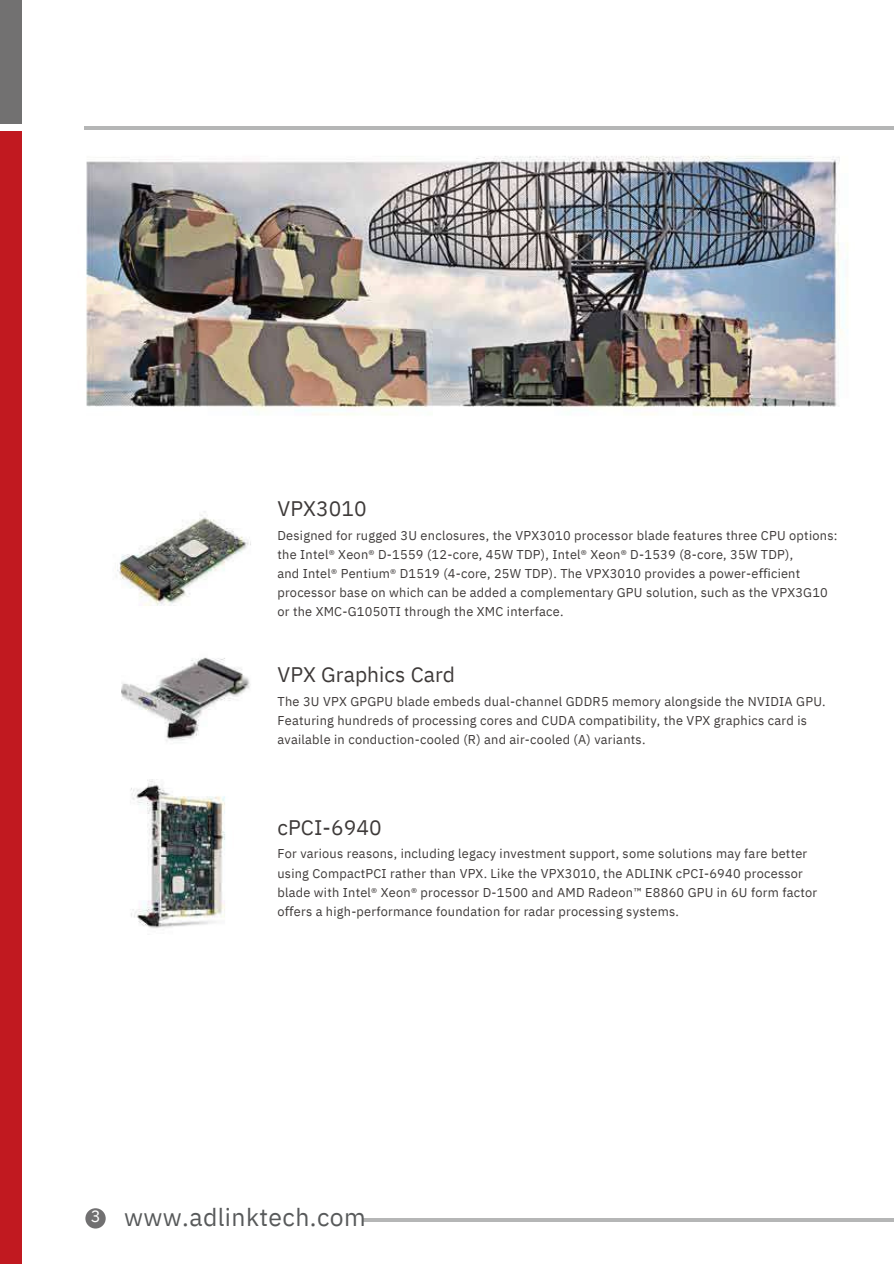
<style>
.page{position:relative;width:894px;height:1264px;background:#fff}
.page>*{position:absolute;margin:0;border:0;box-sizing:border-box;transform-origin:0 0}
.t1{font:24.75px "IBM Plex Sans";letter-spacing:.015em;color:#585a5b}
.t2{font:21px "IBM Plex Sans";letter-spacing:.005em;color:#3e3a39}
.t3{font:16.5px "IBM Plex Sans";color:#fff}
.t4{font:12.75px/19.2px "IBM Plex Sans";letter-spacing:.02em;color:#3e3a39}
.s1{font-family:"Noto Sans"}
</style>
<div class="page">
<img style="left:84px;top:129px;width:809px;height:1100px">
<div style="left:0;top:131px;width:22px;height:1132px;background:#c11920"></div>
<div style="left:0;top:0;width:22px;height:124px;background:#727171"></div>
<div style="left:85px;top:1208px;width:21px;height:20px;background:#717071;border-radius:50%"></div>
<hr style="left:84px;top:126px;width:809px;height:3px;background:#b5b6b6">
<hr style="left:363px;top:1218px;width:530px;height:3px;background:#b5b6b6">
<p class="t2" style="left:277px;top:494px;width:91px">VPX3010</p>
<p class="t4" style="left:277px;top:525px;width:561px">Designed for rugged 3U enclosures, the VPX3010 processor blade features three CPU options: the Intel® Xeon® D-1559 (12-core, 45W TDP), Intel® Xeon® D-1539 (8-core, 35W TDP),</p>
<p class="t4" style="left:277px;top:563px;width:551px">and Intel® Pentium® D1519 (4-core, 25W TDP). The VPX3010 provides a power-e<span class="s1">ffi</span>cient processor base on which can be added a complementary GPU solution, such as the VPX3G10</p>
<p class="t4" style="left:277px;top:601px;width:287px">or the XMC-G1050TI through the XMC interface.</p>
<p class="t2" style="left:277px;top:660px;width:179px">VPX Graphics Card</p>
<p class="t4" style="left:277px;top:691px;width:549px">The 3U VPX GPGPU blade embeds dual-channel GDDR5 memory alongside the NVIDIA GPU.<br>Featuring hundreds of processing cores and CUDA compatibility, the VPX graphics card is available in conduction-cooled (R) and air-cooled (A) variants.</p>
<p class="t2" style="left:277px;top:813px;width:106px">cPCI-6940</p>
<p class="t4" style="left:277px;top:844px;width:541px">For various reasons, including legacy investment support, some solutions may fare better using CompactPCI rather than VPX. Like the VPX3010, the ADLINK cPCI-6940 processor blade with Intel® Xeon® processor D-1500 and AMD Radeon™ E8860 GPU in 6U form factor o<span class="s1">ff</span>ers a high-performance foundation for radar processing systems.</p>
<p class="t3" style="left:91px;top:1205px;width:11px">3</p>
<p class="t1" style="left:124px;top:1200px;width:243px">www.adlinktech.com</p>
</div>
